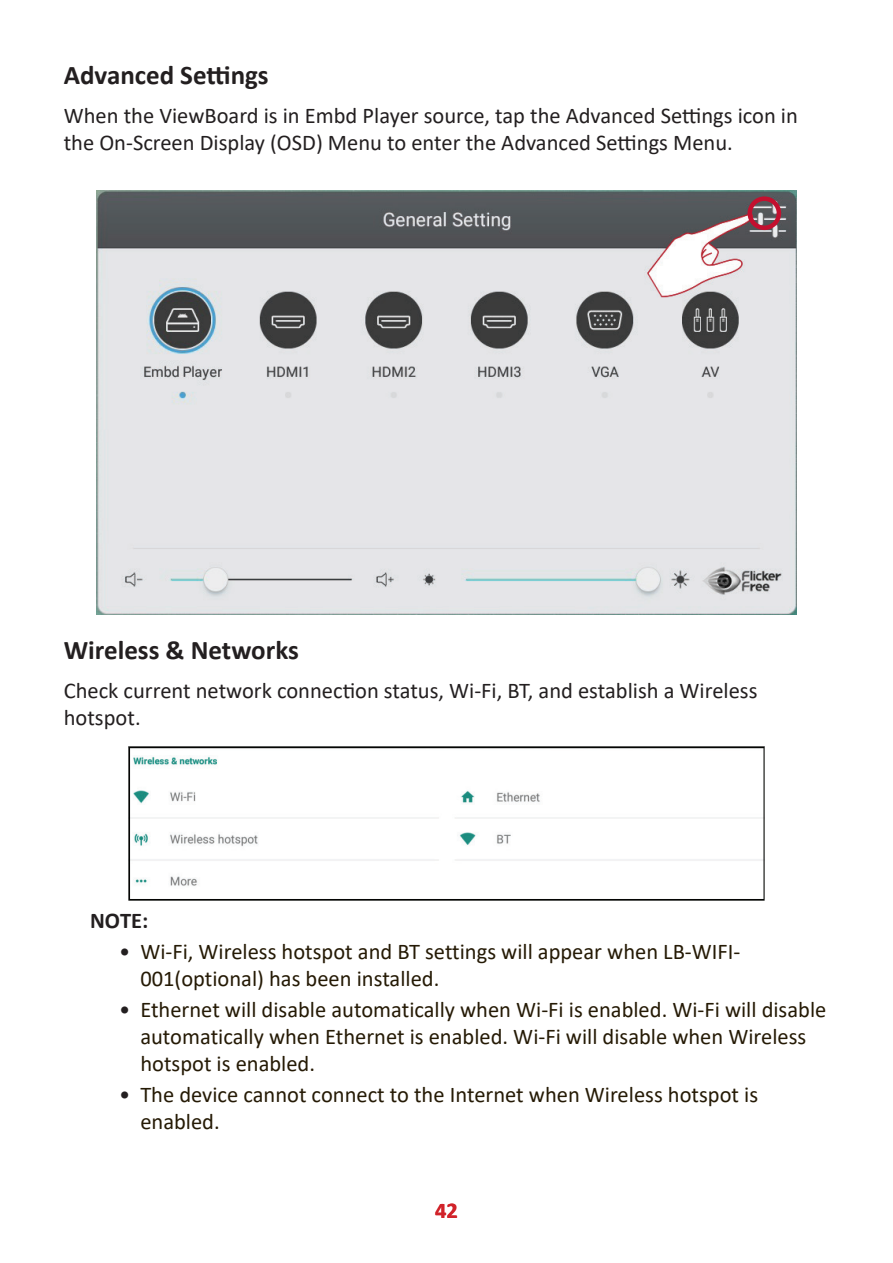
<style>
.page{position:relative;width:893px;height:1263px;background:#fff}
.page>*{position:absolute;margin:0;border:0;box-sizing:border-box;transform-origin:0 0}
.t1{font:700 27px "Calibri";color:#231f20}
.t2{font:22.5px/27px "Calibri";color:#251a05}
.t3{font:22.5px/27px "Calibri";color:#231f20}
.t4{font:700 22.5px "Calibri";color:#231f20}
.t5{font:700 22.5px "Calibri";color:#d1232a}
.s1{color:#231f20}
</style>
<div class="page">
<img style="left:96px;top:190px;width:701px;height:425px">
<img style="left:128px;top:746px;width:637px;height:155px">
<div style="left:747px;top:196px;width:34px;height:34px;border:4px solid #c3102f;border-radius:50%"></div>
<p class="t1" style="left:64px;top:56px;width:206px">Advanced Settings</p>
<p class="t3" style="left:64px;top:102px;width:736px">When the ViewBoard is in Embd Player source, tap the Advanced Settings icon in the On-Screen Display (OSD) Menu to enter the Advanced Settings Menu.</p>
<p class="t1" style="left:64px;top:631px;width:237px">Wireless &amp; Networks</p>
<p class="t3" style="left:64px;top:677px;width:695px">Check current network connection status, Wi-Fi, BT, and establish a Wireless hotspot.</p>
<p class="t4" style="left:90px;top:904px;width:60px">NOTE:</p>
<p class="t2" style="left:140px;top:937px;width:602px;text-indent:-21px"><span class="s1">•</span> Wi-Fi, Wireless hotspot and BT settings will appear when LB-WIFI-<br>001(optional) has been installed.</p>
<p class="t2" style="left:140px;top:996px;width:688px;text-indent:-21px"><span class="s1">•</span> Ethernet will disable automatically when Wi-Fi is enabled. Wi-Fi will disable automatically when Ethernet is enabled. Wi-Fi will disable when Wireless hotspot is enabled.</p>
<p class="t2" style="left:140px;top:1081px;width:619px;text-indent:-21px"><span class="s1">•</span> The device cannot connect to the Internet when Wireless hotspot is enabled.</p>
<p class="t5" style="left:435px;top:1194px;width:24px">42</p>
</div>
